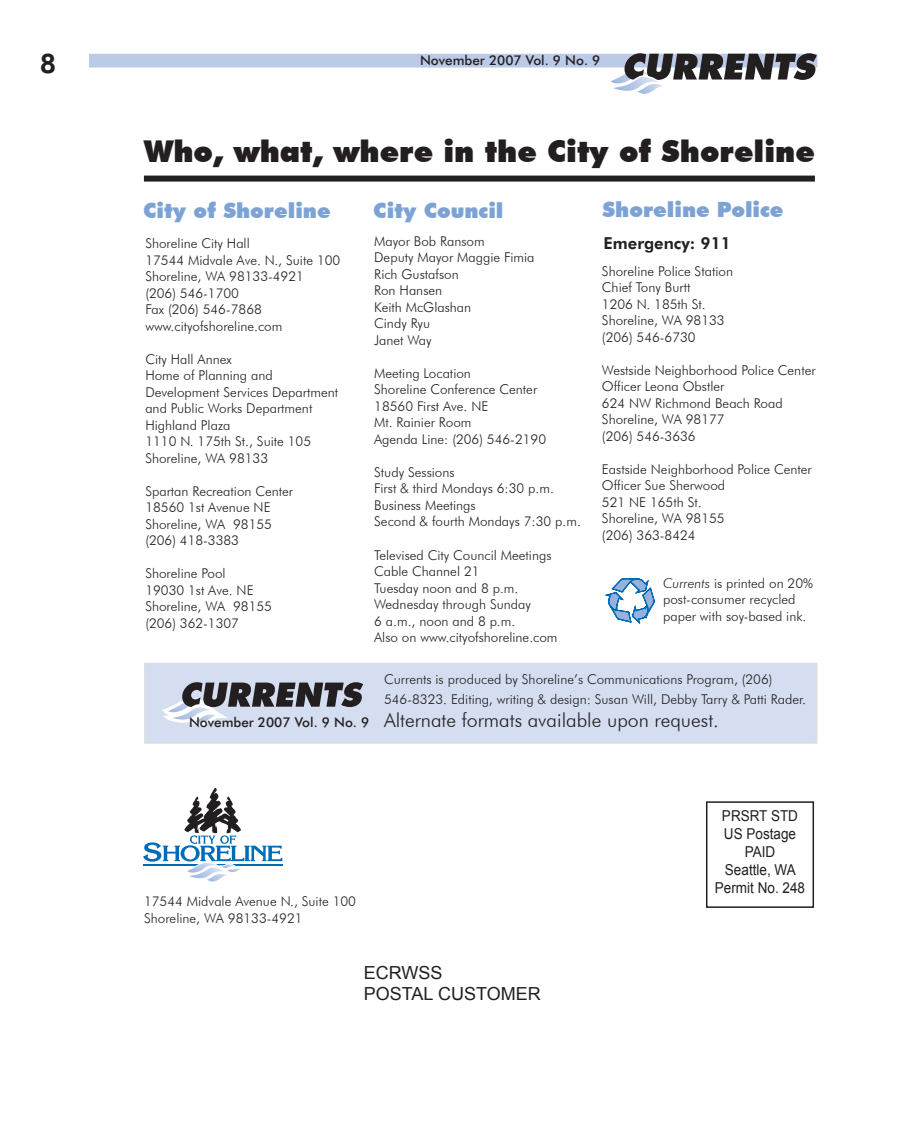
<style>
.page{position:relative;width:905px;height:1148px;background:#fff}
.page>*{position:absolute;margin:0;border:0;box-sizing:border-box;transform-origin:0 0}
.t1{font:900 30px "Futura BT";color:#231f20}
.t2{font:900 21px "Futura BT";color:#7da3d5}
.t3{font:300 19.5px "Futura BT";color:#231f20}
.t4{font:18px/21.6px "Arial";color:#231f20}
.t5{font:800 16.5px "Futura BT";color:#231f20}
.t6{font:15px/18px "Arial";color:#231f20;text-align:center;scale:.9 1}
.t7{font:300 13.5px/16.5px "Futura BT";color:#231f20}
.t8{font:500 13.5px "Futura BT";color:#231f20}
.s1{font-style:italic}
</style>
<div class="page">
<div style="left:89px;top:54px;width:728px;height:13px;background:#bacae7"></div>
<svg style="left:607px;top:53px;width:209px;height:41px"></svg>
<div style="left:706px;top:801px;width:108px;height:107px;border:2px solid #231f20"></div>
<div style="left:144px;top:176px;width:670px;height:6px;background:#231f20"></div>
<svg style="left:143px;top:788px;width:139px;height:94px"></svg>
<div style="left:145px;top:663px;width:671px;height:80px;background:#d4def0"></div>
<div style="left:144px;top:662px;width:673px;height:81px;border:2px solid #dcdddf"></div>
<svg style="left:162px;top:682px;width:200px;height:43px"></svg>
<svg style="left:605px;top:578px;width:50px;height:47px"></svg>
<p class="t8" style="left:420px;top:52px;width:182px">November 2007 Vol. 9 No. 9</p>
<p class="t1" style="left:144px;top:133px;width:672px">Who, what, where in the City of Shoreline</p>
<p class="t2" style="left:373px;top:198px;width:132px">City Council</p>
<p class="t7" style="left:145px;top:235px;width:196px">Shoreline City Hall<br>17544 Midvale Ave. N., Suite 100<br>Shoreline, WA 98133-4921<br>(206) 546-1700<br>Fax (206) 546-7868 www.cityofshoreline.com</p>
<p class="t7" style="left:145px;top:350px;width:194px">City Hall Annex<br>Home of Planning and<br>Development Services Department and Public Works Department<br>Highland Plaza<br>1110 N. 175th St., Suite 105<br>Shoreline, WA 98133</p>
<p class="t7" style="left:145px;top:482px;width:149px">Spartan Recreation Center<br>18560 1st Avenue NE<br>Shoreline, WA 98155 (206) 418-3383</p>
<p class="t7" style="left:145px;top:565px;width:128px">Shoreline Pool<br>19030 1st Ave. NE<br>Shoreline, WA 98155 (206) 362-1307</p>
<p class="t2" style="left:143px;top:198px;width:189px">City of Shoreline</p>
<p class="t2" style="left:602px;top:197px;width:182px">Shoreline Police</p>
<p class="t7" style="left:374px;top:233px;width:162px">Mayor Bob Ransom<br>Deputy Mayor Maggie Fimia<br>Rich Gustafson<br>Ron Hansen<br>Keith McGlashan<br>Cindy Ryu<br>Janet Way</p>
<p class="t7" style="left:374px;top:365px;width:173px">Meeting Location<br>Shoreline Conference Center<br>18560 First Ave. NE<br>Mt. Rainier Room<br>Agenda Line: (206) 546-2190</p>
<p class="t7" style="left:374px;top:464px;width:208px">Study Sessions<br>First &amp; third Mondays 6:30 p.m.<br>Business Meetings<br>Second &amp; fourth Mondays 7:30 p.m.</p>
<p class="t7" style="left:374px;top:546px;width:185px">Televised City Council Meetings<br>Cable Channel 21<br>Tuesday noon and 8 p.m.<br>Wednesday through Sunday<br>6 a.m., noon and 8 p.m.<br>Also on www.cityofshoreline.com</p>
<p class="t5" style="left:603px;top:233px;width:129px">Emergency: 911</p>
<p class="t7" style="left:602px;top:263px;width:133px">Shoreline Police Station<br>Chief Tony Burtt<br>1206 N. 185th St.<br>Shoreline, WA 98133 (206) 546-6730</p>
<p class="t7" style="left:602px;top:362px;width:215px">Westside Neighborhood Police Center<br>Officer Leona Obstler<br>624 NW Richmond Beach Road<br>Shoreline, WA 98177<br>(206) 546-3636</p>
<p class="t7" style="left:602px;top:461px;width:211px">Eastside Neighborhood Police Center<br>Officer Sue Sherwood<br>521 NE 165th St.<br>Shoreline, WA 98155<br>(206) 363-8424</p>
<p class="t7" style="left:663px;top:575px;width:151px"><span class="s1">Currents</span> is printed on 20% post-consumer recycled paper with soy-based ink.</p>
<p class="t8" style="left:189px;top:714px;width:182px">November 2007 Vol. 9 No. 9</p>
<p class="t7" style="left:384px;top:669px;width:423px;line-height:19.8px">Currents is produced by Shoreline’s Communications Program, (206)<br>546-8323. Editing, writing &amp; design: Susan Will, Debby Tarry &amp; Patti Rader.</p>
<p class="t3" style="left:384px;top:708px;width:336px">Alternate formats available upon request.</p>
<p class="t7" style="left:144px;top:893px;width:213px">17544 Midvale Avenue N., Suite 100<br>Shoreline, WA 98133-4921</p>
<p class="t6" style="left:715px;top:806px;width:102px">PRSRT STD<br>US Postage<br>PAID<br>Seattle, WA<br>Permit No. 248</p>
<p class="t4" style="left:364px;top:961px;width:178px">ECRWSS<br>POSTAL CUSTOMER</p>
</div>
